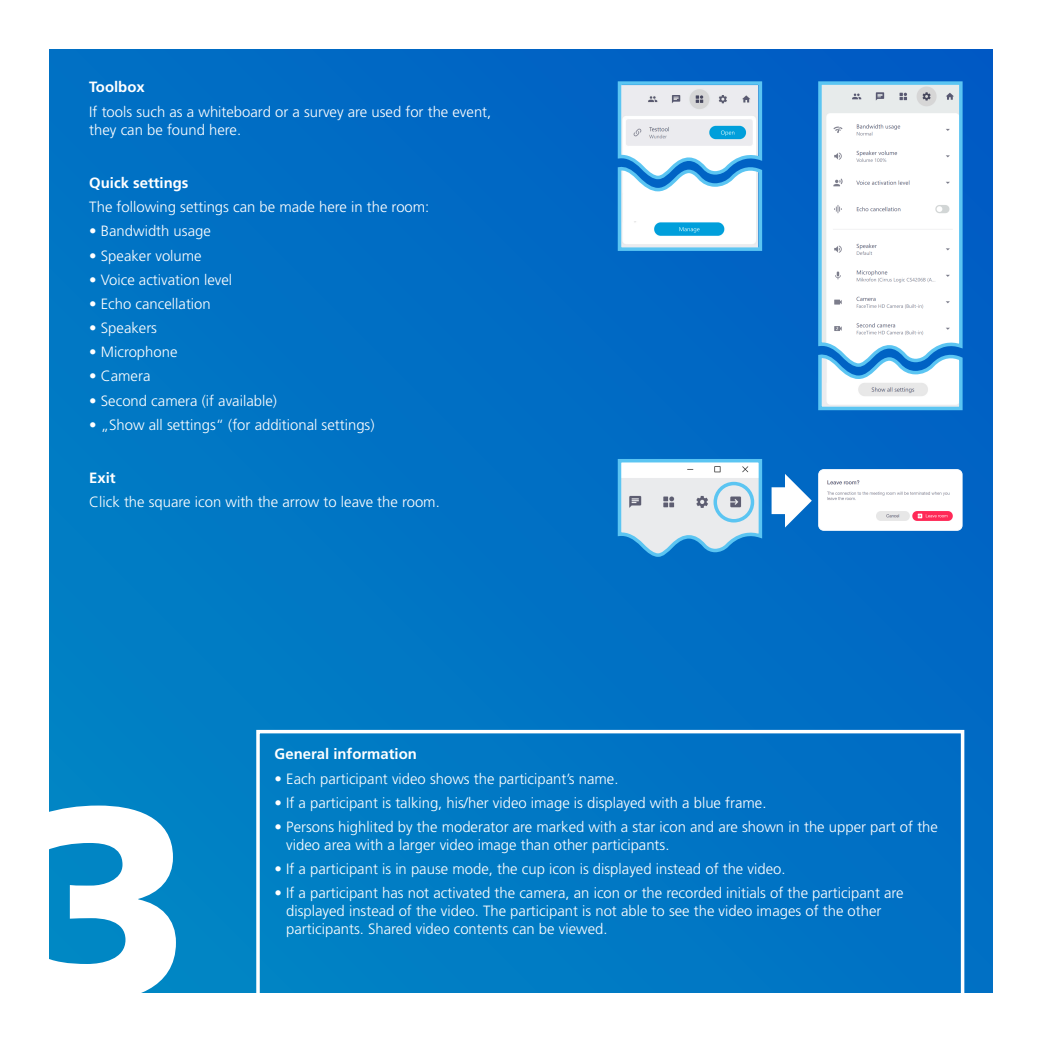
<style>
.page{position:relative;width:1042px;height:1042px;background:#fff}
.page>*{position:absolute;margin:0;border:0;box-sizing:border-box;transform-origin:0 0}
.t1{font:900 271.25px "Frutiger LT Std";color:#fff}
.t2{font:300 14.88px/17.8px "Frutiger LT Std";color:#fff}
.t3{font:700 14.88px "Frutiger LT Std";color:#fff}
</style>
<div class="page">
<div style="left:50px;top:50px;width:942px;height:942px;background:linear-gradient(to right,#007bc4,#0163c4)"></div>
<svg style="left:615px;top:80px;width:150px;height:173px"></svg>
<svg style="left:816px;top:80px;width:149px;height:332px"></svg>
<svg style="left:256px;top:730px;width:708px;height:263px;background:#0579c5"></svg>
<svg style="left:616px;top:457px;width:149px;height:102px;background:#abcde4"></svg>
<img style="left:820px;top:470px;width:142px;height:60px">
<div style="left:818px;top:469px;width:144px;height:62px;border:1px solid #fff;border-radius:5px"></div>
<div style="left:713px;top:482px;width:41px;height:40px;border:4px solid #5bc5f2;border-radius:50%"></div>
<svg style="left:771px;top:474px;width:41px;height:53px"></svg>
<p class="t3" style="left:89px;top:79px;width:57px">Toolbox</p>
<p class="t2" style="left:89px;top:103px;width:403px">If tools such as a whiteboard or a survey are used for the event, they can be found here.</p>
<p class="t3" style="left:89px;top:174px;width:101px">Quick settings</p>
<p class="t2" style="left:89px;top:198px;width:342px">The following settings can be made here in the room:</p>
<p class="t2" style="left:89px;top:223px;width:123px">• Bandwidth usage</p>
<p class="t2" style="left:89px;top:247px;width:114px">• Speaker volume</p>
<p class="t2" style="left:89px;top:271px;width:144px">• Voice activation level</p>
<p class="t2" style="left:89px;top:295px;width:123px">• Echo cancellation</p>
<p class="t2" style="left:89px;top:319px;width:69px">• Speakers</p>
<p class="t2" style="left:89px;top:343px;width:90px">• Microphone</p>
<p class="t2" style="left:89px;top:367px;width:63px">• Camera</p>
<p class="t2" style="left:89px;top:392px;width:189px">• Second camera (if available)</p>
<p class="t2" style="left:89px;top:416px;width:287px">• „Show all settings“ (for additional settings)</p>
<p class="t3" style="left:89px;top:469px;width:28px">Exit</p>
<p class="t2" style="left:89px;top:493px;width:352px">Click the square icon with the arrow to leave the room.</p>
<h1 class="t1" style="left:26px;top:739px;width:168px">3</h1>
<p class="t3" style="left:275px;top:745px;width:144px">General information</p>
<p class="t2" style="left:275px;top:770px;width:345px">• Each participant video shows the participant’s name.</p>
<p class="t2" style="left:275px;top:794px;width:493px">• If a participant is talking, his/her video image is displayed with a blue frame.</p>
<p class="t2" style="left:286px;top:818px;width:653px;text-indent:-12px">• Persons highlited by the moderator are marked with a star icon and are shown in the upper part of the video area with a larger video image than other participants.</p>
<p class="t2" style="left:275px;top:860px;width:512px">• If a participant is in pause mode, the cup icon is displayed instead of the video.</p>
<p class="t2" style="left:286px;top:884px;width:619px;text-indent:-12px">• If a participant has not activated the camera, an icon or the recorded initials of the participant are displayed instead of the video. The participant is not able to see the video images of the other participants. Shared video contents can be viewed.</p>
</div>
